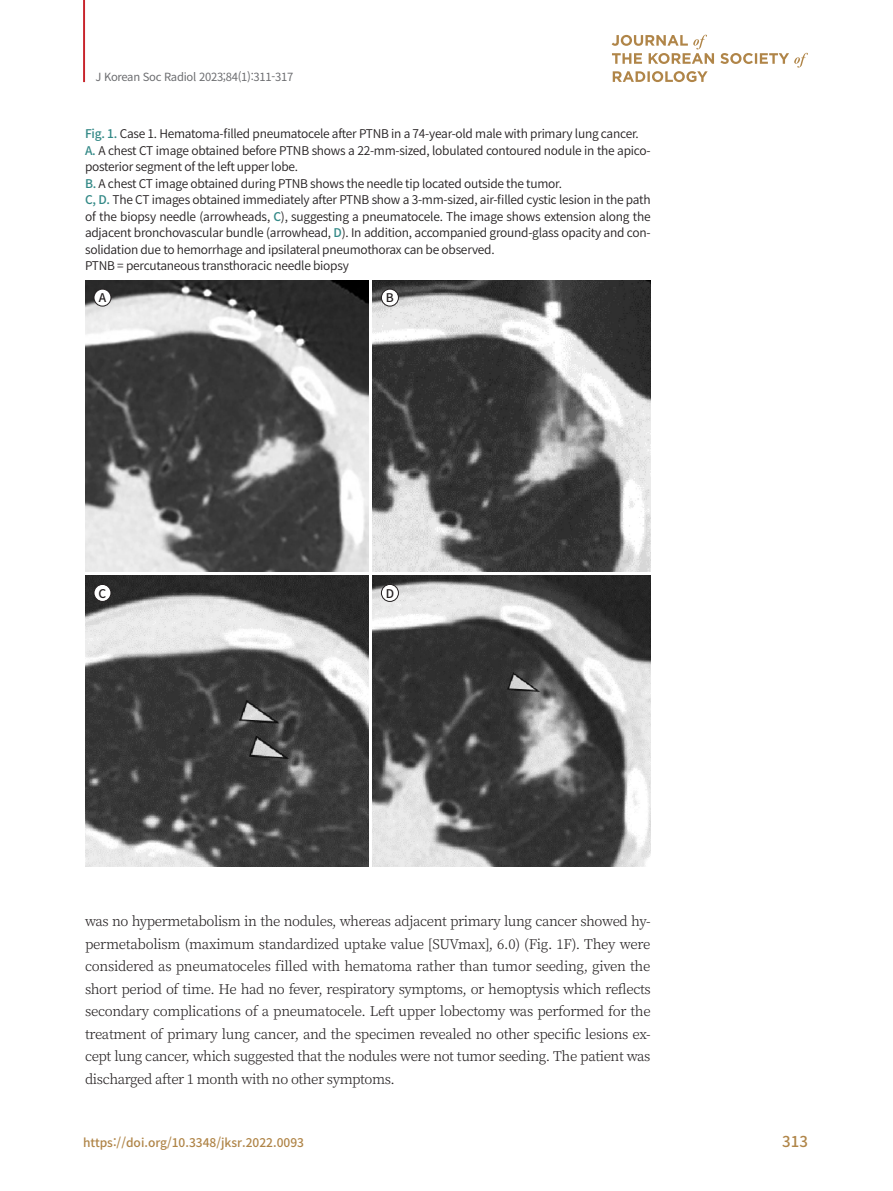
<style>
.page{position:relative;width:893px;height:1191px;background:#fff}
.page>*{position:absolute;margin:0;border:0;box-sizing:border-box;transform-origin:0 0}
.t1{font:500 15px "Noto Sans CJ Kkr";color:#b08548}
.영문본문{font:300 13.5px/22.5px "Noto Serif CJ Kkr";letter-spacing:-.03em;color:#231f20;text-align:justify}
.그림제목1{font:600 12px/16.5px "Noto Sans CJ Kkr";letter-spacing:-.02em;color:#231f20}
.그림제목{font:600 12px "Noto Sans CJ Kkr";letter-spacing:-.02em;color:#231f20}
.t2{font:500 12px "Noto Sans CJ Kkr";color:#b08548}
.캡션{font:500 12px "Noto Sans CJ Kkr";color:#231f20}
.t3{font:11.25px "Noto Sans CJ Kkr";letter-spacing:-.025em;color:#6c6d70}
.s1{font-weight:500;color:#328886}
</style>
<div class="page">
<hr style="left:83px;top:0;width:2px;height:82px;background:#c8242b">
<svg style="left:612px;top:35px;width:196px;height:47px"></svg>
<img style="left:85px;top:280px;width:283px;height:291px">
<img style="left:372px;top:280px;width:279px;height:291px">
<img style="left:372px;top:575px;width:279px;height:291px">
<img style="left:85px;top:575px;width:283px;height:291px">
<div style="left:94px;top:289px;width:17px;height:17px;background:#fff;border-radius:50%"></div>
<div style="left:94px;top:289px;width:17px;height:17px;border:1px solid #231f20;border-radius:50%"></div>
<div style="left:94px;top:584px;width:17px;height:17px;background:#fff;border-radius:50%"></div>
<div style="left:94px;top:584px;width:17px;height:17px;border:1px solid #231f20;border-radius:50%"></div>
<div style="left:381px;top:289px;width:17px;height:17px;background:#fff;border-radius:50%"></div>
<div style="left:381px;top:289px;width:18px;height:17px;border:1px solid #231f20;border-radius:50%"></div>
<div style="left:381px;top:584px;width:17px;height:17px;background:#fff;border-radius:50%"></div>
<div style="left:381px;top:584px;width:18px;height:17px;border:1px solid #231f20;border-radius:50%"></div>
<p class="t3" style="left:96px;top:70px;width:199px">J Korean Soc Radiol 2023;84(1):311-317</p>
<p class="그림제목" style="left:85px;top:127px;width:555px"><span class="s1">Fig. 1.</span> Case 1. Hematoma-filled pneumatocele after PTNB in a 74-year-old male with primary lung cancer.</p>
<p class="그림제목1" style="left:85px;top:142px;width:567px"><span class="s1">A.</span> A chest CT image obtained before PTNB shows a 22-mm-sized, lobulated contoured nodule in the apico&shy;posterior segment of the left upper lobe.</p>
<p class="그림제목1" style="left:85px;top:175px;width:478px"><span class="s1">B.</span> A chest CT image obtained during PTNB shows the needle tip located outside the tumor.</p>
<p class="그림제목1" style="left:85px;top:192px;width:567px;text-align:justify"><span class="s1">C, D.</span> The CT images obtained immediately after PTNB show a 3-mm-sized, air-filled cystic lesion in the path of the biopsy needle (arrowheads, <span class="s1">C</span>), suggesting a pneumatocele. The image shows extension along the adjacent bronchovascular bundle (arrowhead, <span class="s1">D</span>). In addition, accompanied ground-glass opacity and con&shy;solidation due to hemorrhage and ipsilateral pneumothorax can be observed.</p>
<p class="그림제목1" style="left:85px;top:258px;width:265px">PTNB = percutaneous transthoracic needle biopsy</p>
<p class="캡션" style="left:99px;top:291px;width:9px">A</p>
<p class="캡션" style="left:99px;top:586px;width:9px">C</p>
<p class="캡션" style="left:386px;top:291px;width:10px">B</p>
<p class="캡션" style="left:386px;top:586px;width:10px">D</p>
<p class="영문본문" style="left:85px;top:910px;width:567px">was no hypermetabolism in the nodules, whereas adjacent primary lung cancer showed hy&shy;permetabolism (maximum standardized uptake value [SUVmax], 6.0) (Fig. 1F). They were considered as pneumatoceles filled with hematoma rather than tumor seeding, given the short period of time. He had no fever, respiratory symptoms, or hemoptysis which reflects secondary complications of a pneumatocele. Left upper lobectomy was performed for the treatment of primary lung cancer, and the specimen revealed no other specific lesions ex&shy;cept lung cancer, which suggested that the nodules were not tumor seeding. The patient was discharged after 1 month with no other symptoms.</p>
<p class="t2" style="left:83px;top:1135px;width:222px">https://doi.org/10.3348/jksr.2022.0093</p>
<p class="t1" style="left:782px;top:1132px;width:27px">313</p>
</div>
